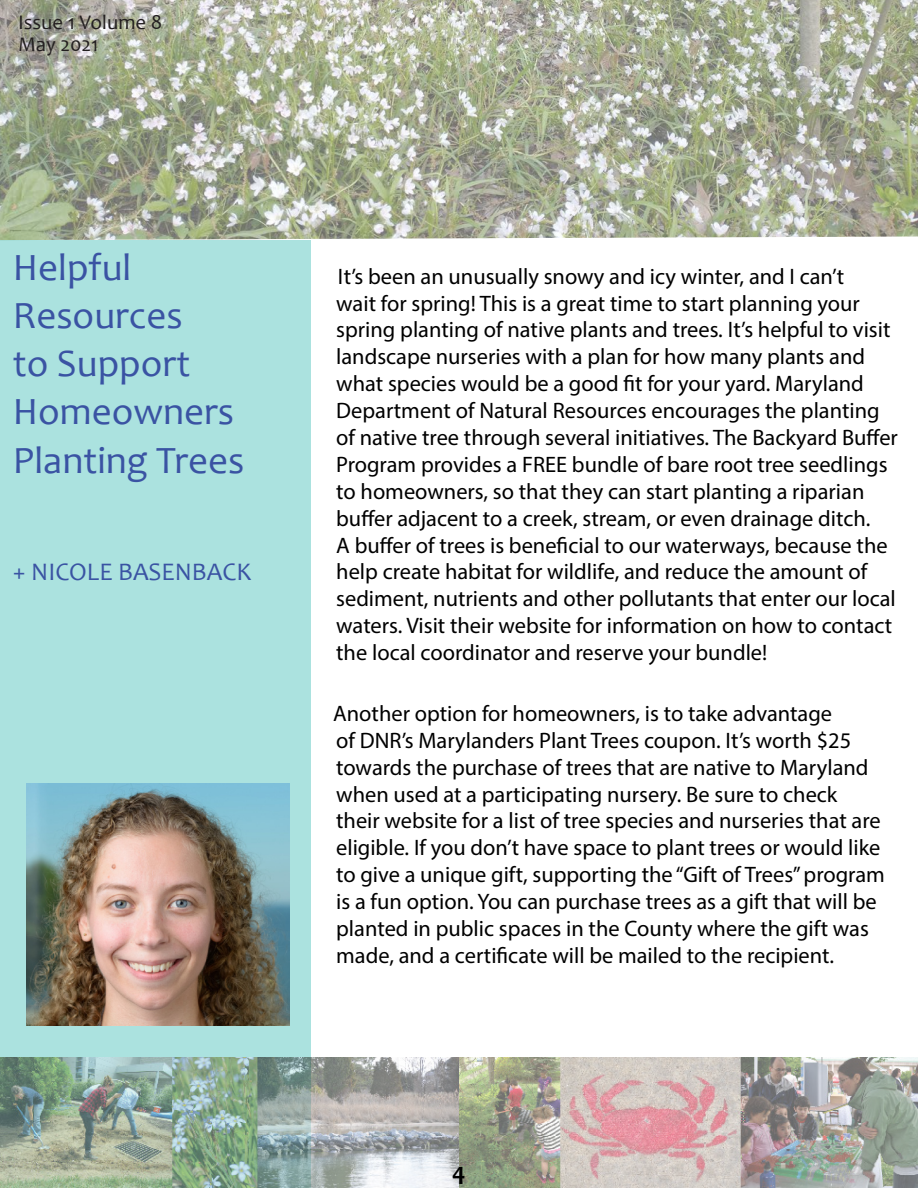
<style>
.page{position:relative;width:918px;height:1188px;background:#fff}
.page>*{position:absolute;margin:0;border:0;box-sizing:border-box;transform-origin:0 0}
.Summary_Bar_Header{font:38.85px/48.2px "Candara";color:#3a53a3}
.Summary_Bar_Header-2{font:25.35px "Candara";color:#3a53a3}
.t1{font:700 25.35px "Candara";color:#000}
.Contents{font:22.35px/26.8px "Myriad Pro";color:#000}
.t2{font:20.85px/22.4px "Candara";color:#231f20}
</style>
<div class="page">
<img style="left:0;top:0;width:918px;height:240px">
<div style="left:0;top:240px;width:310px;height:948px;background:#abe2df"></div>
<img style="left:0;top:1058px;width:918px;height:130px">
<img style="left:27px;top:784px;width:263px;height:242px">
<p class="t2" style="left:18px;top:11px;width:146px">Issue 1 Volume 8<br>May 2021</p>
<p class="Summary_Bar_Header" style="left:13px;top:243px;width:233px">Helpful<br>Resources<br>to Support<br>Homeowners<br>Planting Trees</p>
<p class="Summary_Bar_Header-2" style="left:13px;top:556px;width:240px">+ NICOLE BASENBACK</p>
<p class="Contents" style="left:336px;top:262px;width:563px">It’s been an unusually snowy and icy winter, and I can’t<br>wait for spring! This is a great time to start planning your spring planting of native plants and trees. It’s helpful to visit landscape nurseries with a plan for how many plants and what species would be a good fit for your yard. Maryland Department of Natural Resources encourages the planting of native tree through several initiatives. The Backyard Buffer Program provides a FREE bundle of bare root tree seedlings to homeowners, so that they can start planting a riparian buffer adjacent to a creek, stream, or even drainage ditch.<br>A buffer of trees is beneficial to our waterways, because the help create habitat for wildlife, and reduce the amount of sediment, nutrients and other pollutants that enter our local waters. Visit their website for information on how to contact the local coordinator and reserve your bundle!</p>
<p class="Contents" style="left:333px;top:700px;width:553px">Another option for homeowners, is to take advantage<br>of DNR’s Marylanders Plant Trees coupon. It’s worth $25 towards the purchase of trees that are native to Maryland when used at a participating nursery. Be sure to check<br>their website for a list of tree species and nurseries that are eligible. If you don’t have space to plant trees or would like to give a unique gift, supporting the “Gift of Trees” program is a fun option. You can purchase trees as a gift that will be planted in public spaces in the County where the gift was made, and a certificate will be mailed to the recipient.</p>
<p class="t1" style="left:452px;top:1156px;width:15px">4</p>
</div>
